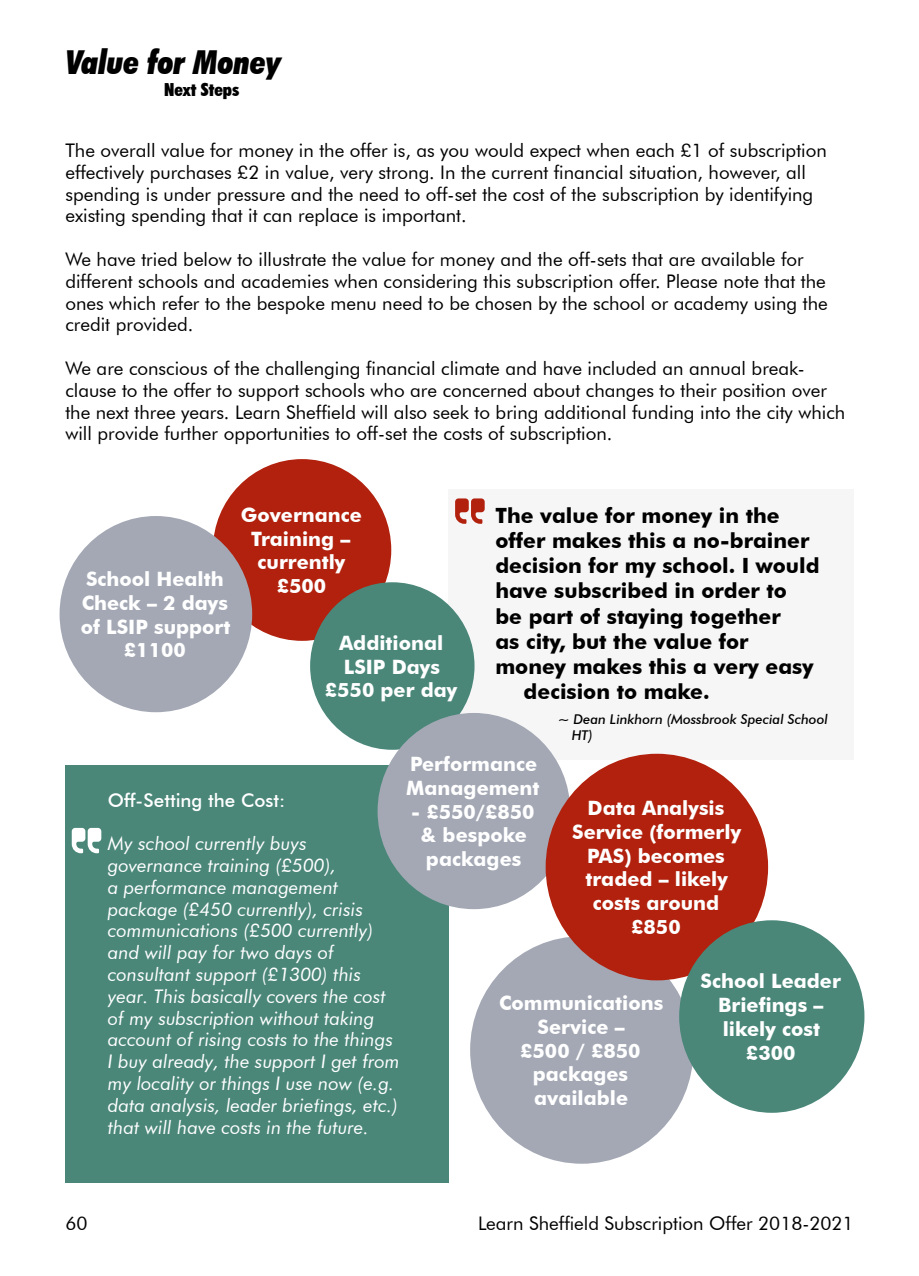
<style>
.page{position:relative;width:919px;height:1276px;background:#fff}
.page>*{position:absolute;margin:0;border:0;box-sizing:border-box;transform-origin:0 0}
.t1{font:italic 900 condensed 33px "Futura BT";color:#000}
.t2{font:700 21px "Futura BT";color:#000}
.t3{font:700 19.8px/23.7px "Futura BT";color:#fff;text-align:center}
.t4{font:18.75px/21.8px "Futura BT";color:#000}
.t5{font:italic 18.75px/21.8px "Futura BT";color:#fff}
.t6{font:500 18.75px "Futura BT";color:#fff}
.t7{font:900 condensed 18px "Futura BT";color:#000}
.t8{font:italic 500 13.5px/16.2px "Futura BT";color:#000}
</style>
<div class="page">
<div style="left:470px;top:936px;width:223px;height:227px;background:#a3a8b4;border-radius:50%"></div>
<div style="left:213px;top:459px;width:178px;height:182px;background:#b1210d;border-radius:50%"></div>
<div style="left:60px;top:516px;width:192px;height:196px;background:#a3a8b4;border-radius:50%"></div>
<div style="left:65px;top:765px;width:383px;height:417px;background:#4a8779"></div>
<div style="left:448px;top:490px;width:405px;height:231px;background:#f6f6f7"></div>
<div style="left:448px;top:696px;width:405px;height:64px;background:#f6f6f7"></div>
<svg style="left:455px;top:498px;width:29px;height:26px"></svg>
<div style="left:310px;top:582px;width:164px;height:168px;background:#4a8779;border-radius:50%"></div>
<div style="left:377px;top:713px;width:193px;height:196px;background:#a3a8b4;border-radius:50%"></div>
<div style="left:545px;top:754px;width:223px;height:226px;background:#b1210d;border-radius:50%"></div>
<div style="left:679px;top:920px;width:185px;height:192px;background:#4a8779;border-radius:50%"></div>
<svg style="left:72px;top:828px;width:29px;height:25px"></svg>
<h1 class="t1" style="left:65px;top:42px;width:217px">Value for Money</h1>
<p class="t7" style="left:164px;top:79px;width:77px">Next Steps</p>
<p class="t4" style="left:65px;top:139px;width:763px">The overall value for money in the offer is, as you would expect when each £1 of subscription effectively purchases £2 in value, very strong. In the current financial situation, however, all spending is under pressure and the need to off-set the cost of the subscription by identifying existing spending that it can replace is important.</p>
<p class="t4" style="left:65px;top:248px;width:763px">We have tried below to illustrate the value for money and the off-sets that are available for different schools and academies when considering this subscription offer. Please note that the ones which refer to the bespoke menu need to be chosen by the school or academy using the credit provided.</p>
<p class="t4" style="left:65px;top:357px;width:781px">We are conscious of the challenging financial climate and have included an annual break&shy;clause to the offer to support schools who are concerned about changes to their position over the next three years. Learn Sheffield will also seek to bring additional funding into the city which will provide further opportunities to off-set the costs of subscription.</p>
<p class="t3" style="left:81px;top:567px;width:151px">School Health<br>Check – 2 days of LSIP support £1100</p>
<p class="t3" style="left:241px;top:503px;width:123px">Governance<br>Training – currently £500</p>
<p class="t3" style="left:325px;top:631px;width:134px">Additional<br>LSIP Days £550 per day</p>
<p class="t2" style="left:495px;top:502px;width:286px">The value for money in the</p>
<p class="t2" style="left:495px;top:527px;width:315px">offer makes this a no-brainer</p>
<p class="t2" style="left:495px;top:553px;width:325px">decision for my school. I would</p>
<p class="t2" style="left:495px;top:578px;width:293px">have subscribed in order to</p>
<p class="t2" style="left:495px;top:603px;width:287px">be part of staying together</p>
<p class="t2" style="left:495px;top:628px;width:255px">as city, but the value for</p>
<p class="t2" style="left:495px;top:653px;width:320px">money makes this a very easy</p>
<p class="t2" style="left:523px;top:679px;width:187px">decision to make.</p>
<p class="t8" style="left:571px;top:711px;width:258px;text-indent:-14px">~ Dean Linkhorn (Mossbrook Special School<br>HT)</p>
<p class="t6" style="left:108px;top:788px;width:179px">Off-Setting the Cost:</p>
<p class="t5" style="left:108px;top:832px;width:293px">My school currently buys governance training (£500),<br>a performance management package (£450 currently), crisis communications (£500 currently) and will pay for two days of consultant support (£1300) this year. This basically covers the cost of my subscription without taking account of rising costs to the things<br>I buy already, the support I get from my locality or things I use now (e.g. data analysis, leader briefings, etc.) that will have costs in the future.</p>
<p class="t3" style="left:406px;top:752px;width:135px;text-align:left">Performance<br>Management</p>
<p class="t3" style="left:411px;top:799px;width:125px">- £550/£850 &amp; bespoke packages</p>
<p class="t3" style="left:572px;top:796px;width:170px">Data Analysis<br>Service (formerly<br>PAS) becomes traded – likely costs around £850</p>
<p class="t3" style="left:700px;top:969px;width:142px">School Leader<br>Briefings – likely cost £300</p>
<p class="t3" style="left:499px;top:991px;width:165px">Communications<br>Service –<br>£500 / £850 packages available</p>
<p class="t4" style="left:65px;top:1212px;width:24px">60</p>
<p class="t4" style="left:478px;top:1212px;width:377px">Learn Sheffield Subscription Offer 2018-2021</p>
</div>
